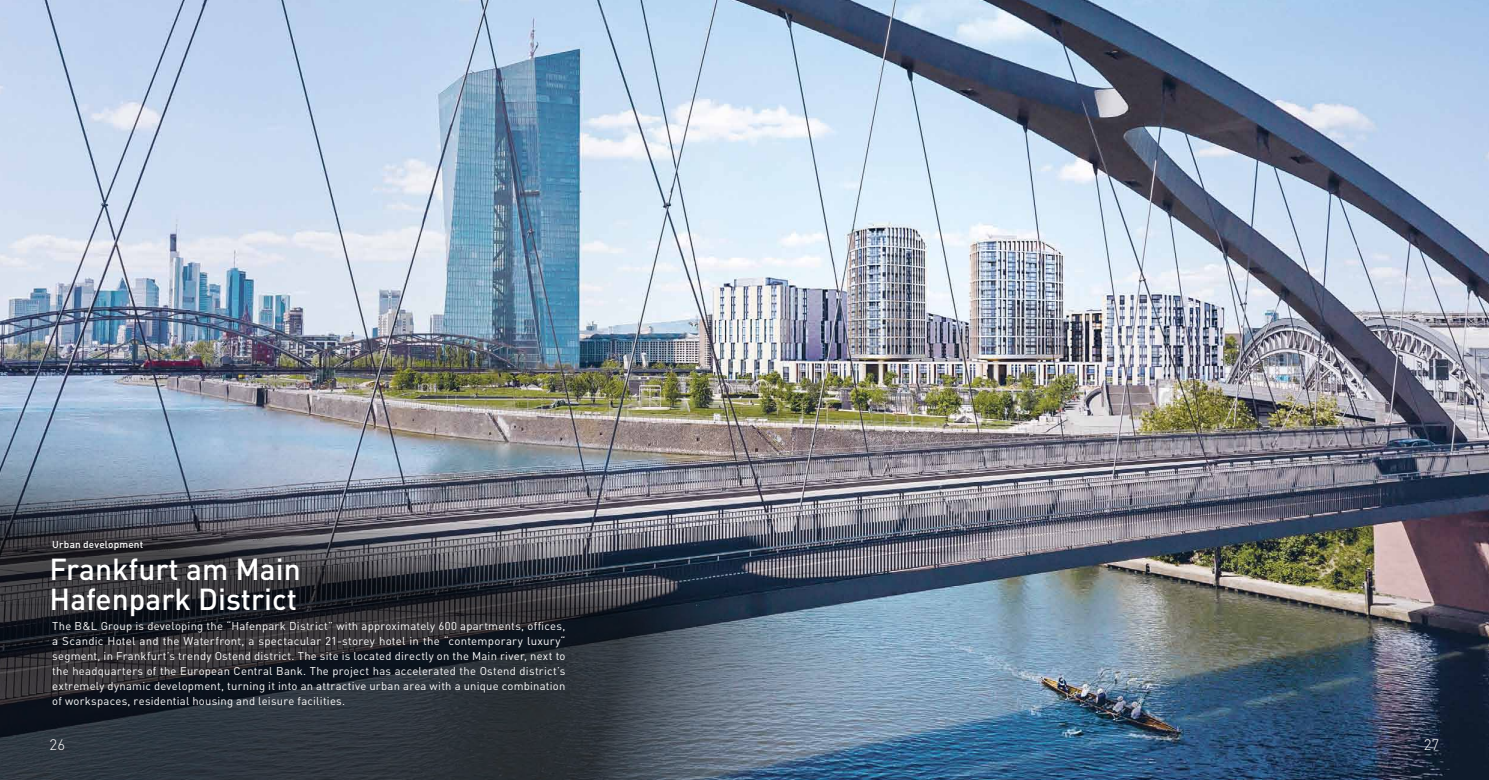
<style>
.page{position:relative;width:1489px;height:780px;background:#fff}
.page>*{position:absolute;margin:0;border:0;box-sizing:border-box;transform-origin:0 0}
.t1{font:500 30px/30px "DIN";color:#fff}
.t2{font:300 15px "DIN";color:#fff}
.t3{font:11.25px/15px "DIN";letter-spacing:.02em;color:#fff;text-align:justify}
.t4{font:500 10px "DIN";letter-spacing:.015em;color:#fff}
</style>
<div class="page">
<img style="left:0;top:0;width:1488px;height:780px">
<img style="left:0;top:402px;width:939px;height:378px">
<p class="t4" style="left:52px;top:537px;width:92px">Urban development</p>
<h1 class="t1" style="left:50px;top:553px;width:253px">Frankfurt am Main<br>Hafenpark District</h1>
<p class="t3" style="left:52px;top:618px;width:514px">The B&amp;L Group is developing the “Hafenpark District” with approximately 600 apartments, offices, a Scandic Hotel and the Waterfront, a spectacular 21-storey hotel in the “contemporary luxury“ segment, in Frankfurt’s trendy Ostend district. The site is located directly on the Main river, next to the headquarters of the European Central Bank. The project has accelerated the Ostend district’s extremely dynamic development, turning it into an attractive urban area with a unique combination of workspaces, residential housing and leisure facilities.</p>
<h2 class="t2" style="left:50px;top:735px;width:17px">26</h2>
<h2 class="t2" style="left:1423px;top:735px;width:17px">27</h2>
</div>
